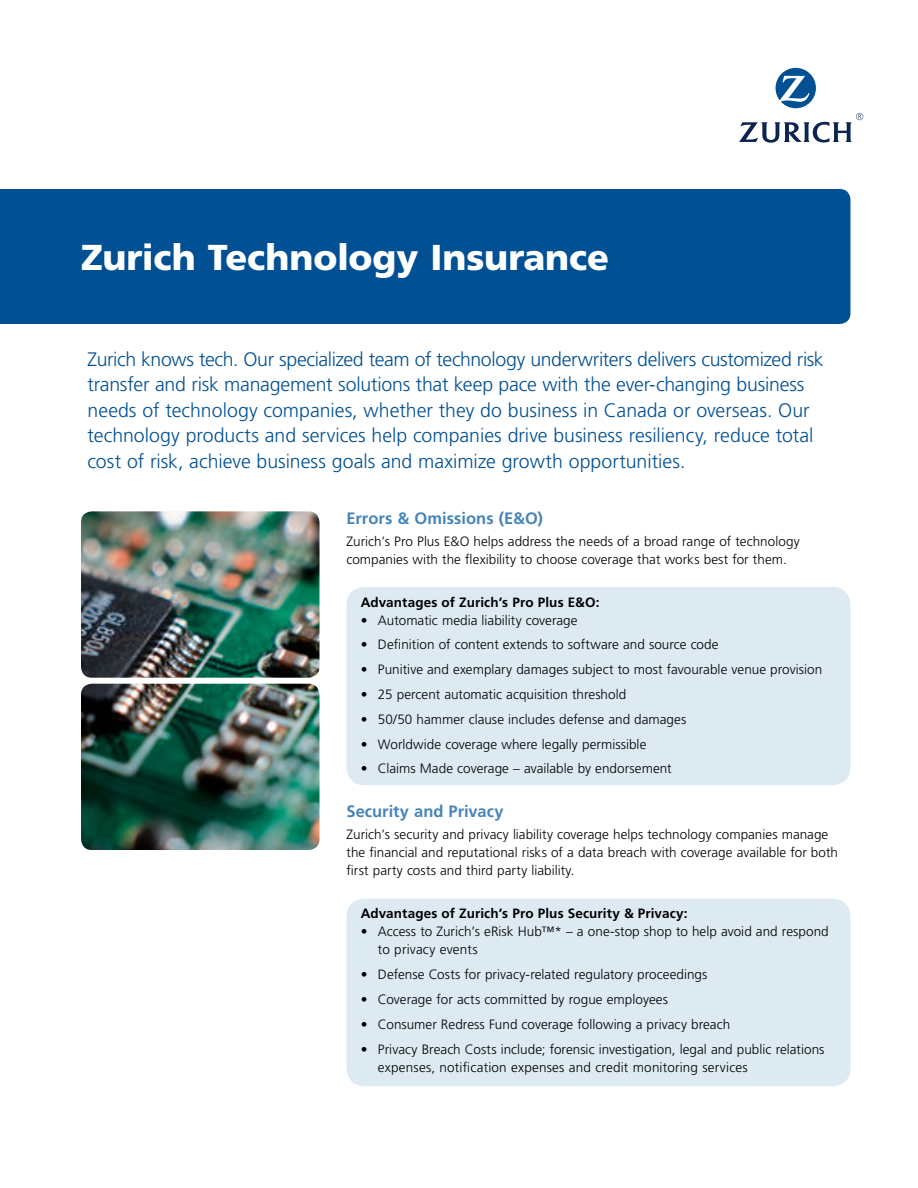
<style>
.page{position:relative;width:918px;height:1188px;background:#fff}
.page>*{position:absolute;margin:0;border:0;box-sizing:border-box;transform-origin:0 0}
.Title_sub{font:900 36px "Frutiger LT Std";letter-spacing:-.005em;color:#fff}
.standfirst_across{font:300 19.5px/25.5px "Frutiger LT Std";letter-spacing:-.005em;color:#005093}
.Head_3{font:700 16.5px "Frutiger LT Std";color:#4784b8}
.Body{font:300 13.5px/18px "Frutiger LT Std";letter-spacing:.005em;color:#000}
.Head_3-2{font:700 13.5px "Frutiger LT Std";letter-spacing:.01em;color:#000}
</style>
<div class="page">
<img style="left:81px;top:684px;width:239px;height:166px">
<img style="left:81px;top:511px;width:239px;height:167px">
<div style="left:0;top:189px;width:850px;height:135px;background:#005093"></div>
<svg style="left:739px;top:68px;width:124px;height:75px"></svg>
<div style="left:346px;top:587px;width:504px;height:198px;background:#ddeaf2;border-radius:18px"></div>
<div style="left:346px;top:899px;width:504px;height:187px;background:#ddeaf2;border-radius:18px"></div>
<p class="Title_sub" style="left:81px;top:236px;width:530px">Zurich Technology Insurance</p>
<p class="standfirst_across" style="left:88px;top:346px;width:738px">Zurich knows tech. Our specialized team of technology underwriters delivers customized risk transfer and risk management solutions that keep pace with the ever-changing business needs of technology companies, whether they do business in Canada or overseas. Our technology products and services help companies drive business resiliency, reduce total cost of risk, achieve business goals and maximize growth opportunities.</p>
<p class="Head_3" style="left:346px;top:508px;width:198px">Errors &amp; Omissions (E&amp;O)</p>
<p class="Body" style="left:346px;top:533px;width:455px">Zurich’s Pro Plus E&amp;O helps address the needs of a broad range of technology companies with the flexibility to choose coverage that works best for them.</p>
<p class="Head_3-2" style="left:361px;top:594px;width:240px">Advantages of Zurich’s Pro Plus E&amp;O:</p>
<p class="Body" style="left:361px;top:611px;width:218px">• Automatic media liability coverage</p>
<p class="Body" style="left:361px;top:636px;width:359px">• Definition of content extends to software and source code</p>
<p class="Body" style="left:361px;top:661px;width:463px">• Punitive and exemplary damages subject to most favourable venue provision</p>
<p class="Body" style="left:361px;top:686px;width:267px">• 25 percent automatic acquisition threshold</p>
<p class="Body" style="left:361px;top:710px;width:327px">• 50/50 hammer clause includes defense and damages</p>
<p class="Body" style="left:361px;top:735px;width:287px">• Worldwide coverage where legally permissible</p>
<p class="Body" style="left:361px;top:760px;width:313px">• Claims Made coverage – available by endorsement</p>
<p class="Head_3" style="left:346px;top:801px;width:159px">Security and Privacy</p>
<p class="Body" style="left:346px;top:826px;width:493px">Zurich’s security and privacy liability coverage helps technology companies manage the financial and reputational risks of a data breach with coverage available for both first party costs and third party liability.</p>
<p class="Head_3-2" style="left:361px;top:906px;width:328px">Advantages of Zurich’s Pro Plus Security &amp; Privacy:</p>
<p class="Body" style="left:378px;top:923px;width:452px;text-indent:-17px">• Access to Zurich’s eRisk Hub™* – a one-stop shop to help avoid and respond to privacy events</p>
<p class="Body" style="left:361px;top:966px;width:348px">• Defense Costs for privacy-related regulatory proceedings</p>
<p class="Body" style="left:361px;top:991px;width:309px">• Coverage for acts committed by rogue employees</p>
<p class="Body" style="left:361px;top:1015px;width:371px">• Consumer Redress Fund coverage following a privacy breach</p>
<p class="Body" style="left:378px;top:1040px;width:448px;text-indent:-17px">• Privacy Breach Costs include; forensic investigation, legal and public relations expenses, notification expenses and credit monitoring services</p>
</div>
